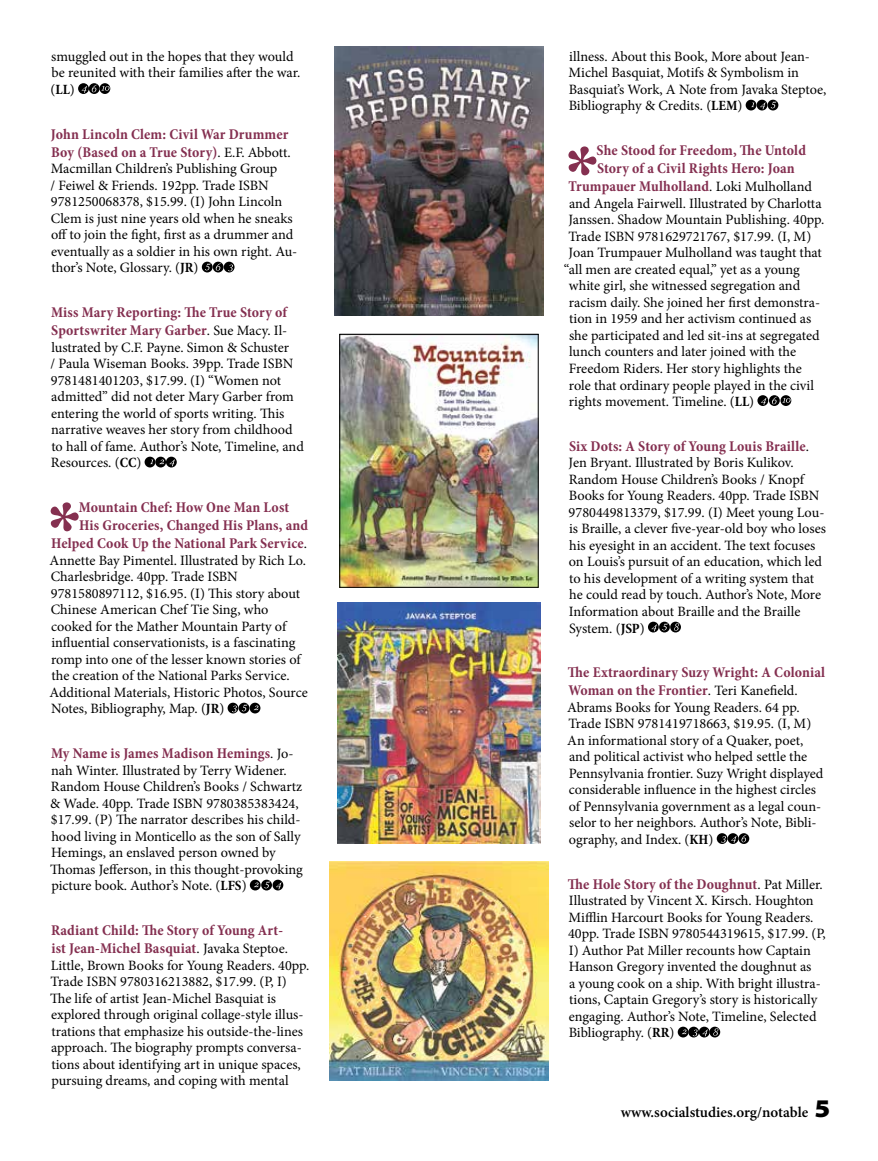
<style>
.page{position:relative;width:878px;height:1161px;background:#fff}
.page>*{position:absolute;margin:0;border:0;box-sizing:border-box;transform-origin:0 0}
.t1{font:700 condensed 15px/18px "Minion Pro";letter-spacing:.01em;color:#842f50}
.t2{font:600 15px "Minion Pro";color:#000}
.t3{font:14.25px/16.5px "Minion Pro";color:#000}
.s1{font-weight:700;font-stretch:condensed}
.s2{font-weight:400;font-stretch:normal;font-size:14.25px;color:#000}
.s3{font-family:"Myriad Pro";font-weight:900;font-stretch:semi-expanded;font-size:25.5px}
</style>
<div class="page">
<svg style="left:78px;top:83px;width:11px;height:11px"></svg>
<svg style="left:89px;top:83px;width:11px;height:11px"></svg>
<div style="left:99px;top:83px;width:11px;height:11px;background:#000;border-radius:50%"></div>
<svg style="left:82px;top:85px;width:27px;height:8px"></svg>
<div style="left:202px;top:262px;width:11px;height:10px;background:#000;border-radius:50%"></div>
<div style="left:213px;top:262px;width:10px;height:10px;background:#000;border-radius:50%"></div>
<svg style="left:205px;top:263px;width:16px;height:8px"></svg>
<svg style="left:224px;top:262px;width:10px;height:10px"></svg>
<svg style="left:228px;top:265px;width:5px;height:6px"></svg>
<svg style="left:145px;top:457px;width:10px;height:10px"></svg>
<svg style="left:150px;top:460px;width:3px;height:4px"></svg>
<div style="left:155px;top:457px;width:11px;height:10px;background:#000;border-radius:50%"></div>
<div style="left:166px;top:457px;width:11px;height:10px;background:#000;border-radius:50%"></div>
<svg style="left:159px;top:459px;width:16px;height:7px"></svg>
<svg style="left:51px;top:502px;width:28px;height:29px"></svg>
<div style="left:227px;top:703px;width:11px;height:10px;background:#000;border-radius:50%"></div>
<div style="left:238px;top:703px;width:11px;height:10px;background:#000;border-radius:50%"></div>
<svg style="left:232px;top:704px;width:15px;height:8px"></svg>
<svg style="left:250px;top:703px;width:10px;height:10px"></svg>
<svg style="left:253px;top:706px;width:5px;height:4px"></svg>
<svg style="left:250px;top:880px;width:10px;height:10px"></svg>
<svg style="left:254px;top:883px;width:4px;height:4px"></svg>
<div style="left:261px;top:880px;width:11px;height:10px;background:#000;border-radius:50%"></div>
<svg style="left:264px;top:881px;width:6px;height:7px"></svg>
<svg style="left:272px;top:880px;width:11px;height:10px"></svg>
<svg style="left:276px;top:882px;width:5px;height:7px"></svg>
<svg style="left:745px;top:100px;width:11px;height:10px"></svg>
<svg style="left:751px;top:103px;width:3px;height:4px"></svg>
<svg style="left:756px;top:100px;width:11px;height:10px"></svg>
<div style="left:767px;top:100px;width:11px;height:10px;background:#000;border-radius:50%"></div>
<svg style="left:760px;top:101px;width:16px;height:8px"></svg>
<svg style="left:568px;top:146px;width:28px;height:29px"></svg>
<div style="left:757px;top:395px;width:11px;height:11px;background:#000;border-radius:50%"></div>
<svg style="left:761px;top:398px;width:5px;height:7px"></svg>
<svg style="left:769px;top:395px;width:10px;height:11px"></svg>
<div style="left:780px;top:395px;width:11px;height:11px;background:#000;border-radius:50%"></div>
<svg style="left:772px;top:397px;width:18px;height:7px"></svg>
<div style="left:648px;top:622px;width:10px;height:10px;background:#000;border-radius:50%"></div>
<div style="left:659px;top:622px;width:10px;height:10px;background:#000;border-radius:50%"></div>
<svg style="left:651px;top:623px;width:17px;height:8px"></svg>
<div style="left:670px;top:622px;width:11px;height:10px;background:#000;border-radius:50%"></div>
<svg style="left:674px;top:623px;width:5px;height:8px"></svg>
<svg style="left:716px;top:833px;width:11px;height:11px"></svg>
<div style="left:727px;top:833px;width:11px;height:11px;background:#000;border-radius:50%"></div>
<div style="left:738px;top:833px;width:11px;height:11px;background:#000;border-radius:50%"></div>
<svg style="left:721px;top:835px;width:25px;height:8px"></svg>
<svg style="left:677px;top:1027px;width:11px;height:10px"></svg>
<svg style="left:681px;top:1030px;width:5px;height:4px"></svg>
<div style="left:688px;top:1027px;width:11px;height:10px;background:#000;border-radius:50%"></div>
<svg style="left:698px;top:1027px;width:11px;height:10px"></svg>
<svg style="left:692px;top:1029px;width:15px;height:7px"></svg>
<svg style="left:709px;top:1027px;width:11px;height:10px"></svg>
<svg style="left:713px;top:1028px;width:5px;height:8px"></svg>
<img style="left:329px;top:861px;width:219px;height:220px">
<img style="left:334px;top:47px;width:209px;height:269px">
<img style="left:341px;top:336px;width:195px;height:250px">
<div style="left:339px;top:334px;width:199px;height:254px;border:1px solid #000"></div>
<img style="left:337px;top:602px;width:203px;height:242px">
<p class="t3" style="left:51px;top:48px;width:251px">smuggled out in the hopes that they would be reunited with their families after the war. (<span class="s1">LL</span>)</p>
<p class="t1" style="left:51px;top:125px;width:241px">John Lincoln Clem: Civil War Drummer<br>Boy (Based on a True Story)<span class="s2">. E.F. Abbott.</span></p>
<p class="t3" style="left:51px;top:161px;width:248px">Macmillan Children’s Publishing Group<br>/ Feiwel &amp; Friends. 192pp. Trade ISBN 9781250068378, $15.99. (I) John Lincoln Clem is just nine years old when he sneaks off to join the fight, first as a drummer and eventually as a soldier in his own right. Au&shy;thor’s Note, Glossary. (<span class="s1">JR</span>)</p>
<p class="t1" style="left:51px;top:304px;width:238px">Miss Mary Reporting: The True Story of<br>Sportswriter Mary Garber<span class="s2">. Sue Macy. Il-</span></p>
<p class="t3" style="left:51px;top:339px;width:255px">lustrated by C.F. Payne. Simon &amp; Schuster<br>/ Paula Wiseman Books. 39pp. Trade ISBN 9781481401203, $17.99. (I) “Women not admitted” did not deter Mary Garber from entering the world of sports writing. This narrative weaves her story from childhood to hall of fame. Author’s Note, Timeline, and Resources. (<span class="s1">CC</span>)</p>
<p class="t1" style="left:79px;top:499px;width:212px">Mountain Chef: How One Man Lost</p>
<p class="t1" style="left:79px;top:517px;width:230px">His Groceries, Changed His Plans, and</p>
<p class="t1" style="left:51px;top:535px;width:257px">Helped Cook Up the National Park Service<span class="s2">.</span></p>
<p class="t3" style="left:49px;top:552px;width:260px">Annette Bay Pimentel. Illustrated by Rich Lo.<br>Charlesbridge. 40pp. Trade ISBN 9781580897112, $16.95. (I) This story about Chinese American Chef Tie Sing, who cooked for the Mather Mountain Party of influential conservationists, is a fascinating romp into one of the lesser known stories of the creation of the National Parks Service.<br>Additional Materials, Historic Photos, Source Notes, Bibliography, Map. (<span class="s1">JR</span>)</p>
<p class="t1" style="left:51px;top:745px;width:244px">My Name is James Madison Hemings<span class="s2">. Jo-</span></p>
<p class="t3" style="left:50px;top:762px;width:254px">nah Winter. Illustrated by Terry Widener.<br>Random House Children’s Books / Schwartz &amp; Wade. 40pp. Trade ISBN 9780385383424, $17.99. (P) The narrator describes his child&shy;hood living in Monticello as the son of Sally Hemings, an enslaved person owned by Thomas Jefferson, in this thought-provoking picture book. Author’s Note. (<span class="s1">LFS</span>)</p>
<p class="t1" style="left:51px;top:922px;width:238px">Radiant Child: The Story of Young Art&shy;ist Jean-Michel Basquiat<span class="s2">. Javaka Steptoe.</span></p>
<p class="t3" style="left:50px;top:957px;width:261px">Little, Brown Books for Young Readers. 40pp.<br>Trade ISBN 9780316213882, $17.99. (P, I)<br>The life of artist Jean-Michel Basquiat is explored through original collage-style illus&shy;trations that emphasize his outside-the-lines approach. The biography prompts conversa&shy;tions about identifying art in unique spaces, pursuing dreams, and coping with mental</p>
<p class="t3" style="left:568px;top:48px;width:259px">illness. About this Book, More about Jean-Michel Basquiat, Motifs &amp; Symbolism in Basquiat’s Work, A Note from Javaka Steptoe, Bibliography &amp; Credits. (<span class="s1">LEM</span>)</p>
<p class="t1" style="left:596px;top:142px;width:211px">She Stood for Freedom, The Untold</p>
<p class="t1" style="left:597px;top:160px;width:199px">Story of a Civil Rights Hero: Joan</p>
<p class="t1" style="left:568px;top:178px;width:245px">Trumpauer Mulholland<span class="s2">. Loki Mulholland</span></p>
<p class="t3" style="left:569px;top:195px;width:254px">and Angela Fairwell. Illustrated by Charlotta</p>
<p class="t3" style="left:568px;top:212px;width:257px">Janssen. Shadow Mountain Publishing. 40pp.</p>
<p class="t3" style="left:568px;top:228px;width:244px">Trade ISBN 9781629721767, $17.99. (I, M)</p>
<p class="t3" style="left:568px;top:245px;width:255px">Joan Trumpauer Mulholland was taught that</p>
<p class="t3" style="left:564px;top:261px;width:237px">“all men are created equal,” yet as a young</p>
<p class="t3" style="left:569px;top:278px;width:233px">white girl, she witnessed segregation and</p>
<p class="t3" style="left:569px;top:294px;width:253px">racism daily. She joined her first demonstra-</p>
<p class="t3" style="left:569px;top:311px;width:243px">tion in 1959 and her activism continued as</p>
<p class="t3" style="left:569px;top:327px;width:252px">she participated and led sit-ins at segregated</p>
<p class="t3" style="left:569px;top:344px;width:228px">lunch counters and later joined with the</p>
<p class="t3" style="left:569px;top:360px;width:234px">Freedom Riders. Her story highlights the</p>
<p class="t3" style="left:569px;top:377px;width:247px">role that ordinary people played in the civil</p>
<p class="t3" style="left:569px;top:393px;width:187px">rights movement. Timeline. (<span class="s1">LL</span>)</p>
<p class="t1" style="left:569px;top:437px;width:241px">Six Dots: A Story of Young Louis Braille<span class="s2">.</span></p>
<p class="t3" style="left:568px;top:455px;width:259px">Jen Bryant. Illustrated by Boris Kulikov.<br>Random House Children’s Books / Knopf Books for Young Readers. 40pp. Trade ISBN 9780449813379, $17.99. (I) Meet young Lou&shy;is Braille, a clever five-year-old boy who loses his eyesight in an accident. The text focuses on Louis’s pursuit of an education, which led to his development of a writing system that he could read by touch. Author’s Note, More Information about Braille and the Braille System. (<span class="s1">JSP</span>)</p>
<p class="t1" style="left:568px;top:664px;width:259px">The Extraordinary Suzy Wright: A Colonial<br>Woman on the Frontier<span class="s2">. Teri Kanefield.</span></p>
<p class="t3" style="left:567px;top:699px;width:258px">Abrams Books for Young Readers. 64 pp.<br>Trade ISBN 9781419718663, $19.95. (I, M)<br>An informational story of a Quaker, poet, and political activist who helped settle the Pennsylvania frontier. Suzy Wright displayed considerable influence in the highest circles of Pennsylvania government as a legal coun&shy;selor to her neighbors. Author’s Note, Bibli&shy;ography, and Index. (<span class="s1">KH</span>)</p>
<p class="t1" style="left:568px;top:875px;width:256px">The Hole Story of the Doughnut<span class="s2">. Pat Miller.</span></p>
<p class="t3" style="left:568px;top:893px;width:259px">Illustrated by Vincent X. Kirsch. Houghton Mifflin Harcourt Books for Young Readers.<br>40pp. Trade ISBN 9780544319615, $17.99. (P, I) Author Pat Miller recounts how Captain Hanson Gregory invented the doughnut as<br>a young cook on a ship. With bright illustra&shy;tions, Captain Gregory’s story is historically engaging. Author’s Note, Timeline, Selected Bibliography. (<span class="s1">RR</span>)</p>
<p class="t2" style="left:620px;top:1102px;width:211px">www.socialstudies.org/notable <span class="s3">5</span></p>
</div>
